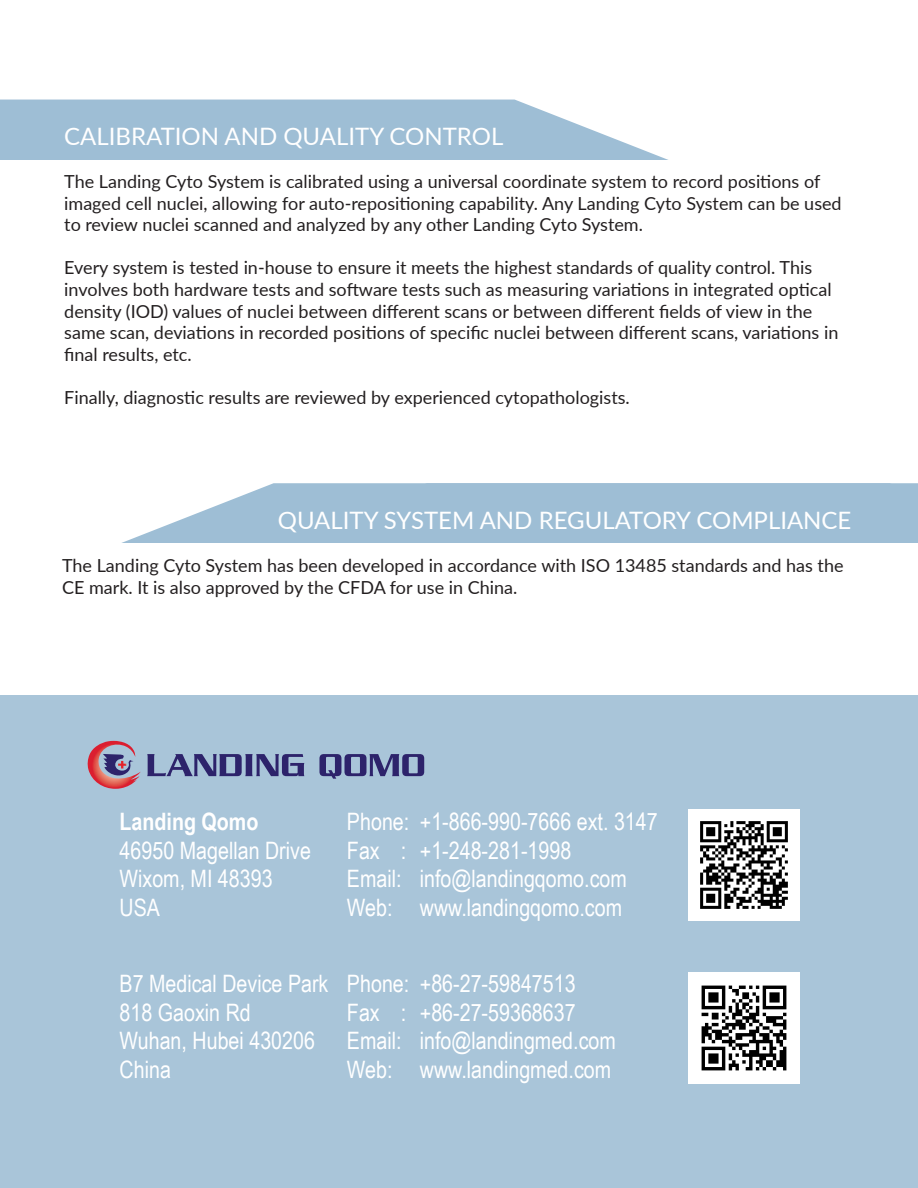
<style>
.page{position:relative;width:918px;height:1188px;background:#fff}
.page>*{position:absolute;margin:0;border:0;box-sizing:border-box;transform-origin:0 0}
.t1{font:24px "Arial Narrow";color:#fff}
.t2{font:24px "Lato";color:#fff}
.t3{font:700 24px "Arial Narrow";color:#fff}
.t4{font:18px/21.6px "Lato";color:#231f20}
</style>
<div class="page">
<svg style="left:0;top:100px;width:668px;height:60px;background:#a8c5d9"></svg>
<svg style="left:121px;top:497px;width:116px;height:46px"></svg>
<div style="left:237px;top:483px;width:681px;height:60px;background:#9ebed5"></div>
<div style="left:0;top:696px;width:918px;height:492px;background:#a9c5d9"></div>
<svg style="left:87px;top:741px;width:54px;height:48px"></svg>
<svg style="left:147px;top:754px;width:157px;height:22px"></svg>
<svg style="left:319px;top:754px;width:105px;height:25px"></svg>
<img style="left:688px;top:809px;width:111px;height:111px">
<img style="left:688px;top:973px;width:111px;height:111px">
<p class="t2" style="left:64px;top:119px;width:441px">CALIBRATION AND QUALITY CONTROL</p>
<p class="t4" style="left:64px;top:170px;width:779px">The Landing Cyto System is calibrated using a universal coordinate system to record positions of imaged cell nuclei, allowing for auto-repositioning capability. Any Landing Cyto System can be used to review nuclei scanned and analyzed by any other Landing Cyto System.</p>
<p class="t4" style="left:64px;top:256px;width:776px">Every system is tested in-house to ensure it meets the highest standards of quality control. This involves both hardware tests and software tests such as measuring variations in integrated optical density (IOD) values of nuclei between different scans or between different fields of view in the same scan, deviations in recorded positions of specific nuclei between different scans, variations in final results, etc.</p>
<p class="t4" style="left:64px;top:386px;width:567px">Finally, diagnostic results are reviewed by experienced cytopathologists.</p>
<p class="t2" style="left:278px;top:503px;width:575px">QUALITY SYSTEM AND REGULATORY COMPLIANCE</p>
<p class="t4" style="left:62px;top:554px;width:783px">The Landing Cyto System has been developed in accordance with ISO 13485 standards and has the<br>CE mark. It is also approved by the CFDA for use in China.</p>
<p class="t3" style="left:120px;top:803px;width:140px">Landing Qomo</p>
<p class="t1" style="left:120px;top:833px;width:193px">46950 Magellan Drive</p>
<p class="t1" style="left:120px;top:861px;width:155px">Wixom, MI 48393</p>
<p class="t1" style="left:120px;top:890px;width:42px">USA</p>
<p class="t1" style="left:347px;top:804px;width:312px">Phone: +1-866-990-7666 ext. 3147</p>
<p class="t1" style="left:347px;top:833px;width:61px">Fax :</p>
<p class="t1" style="left:347px;top:861px;width:56px">Email:</p>
<p class="t1" style="left:347px;top:890px;width:47px">Web:</p>
<p class="t1" style="left:420px;top:833px;width:153px">+1-248-281-1998</p>
<p class="t1" style="left:420px;top:861px;width:209px">info@landingqomo.com</p>
<p class="t1" style="left:420px;top:890px;width:204px">www.landingqomo.com</p>
<p class="t1" style="left:120px;top:966px;width:210px">B7 Medical Device Park</p>
<p class="t1" style="left:120px;top:995px;width:133px">818 Gaoxin Rd</p>
<p class="t1" style="left:120px;top:1023px;width:197px">Wuhan, Hubei 430206</p>
<p class="t1" style="left:120px;top:1052px;width:53px">China</p>
<p class="t1" style="left:347px;top:966px;width:230px">Phone: +86-27-59847513</p>
<p class="t1" style="left:347px;top:995px;width:61px">Fax :</p>
<p class="t1" style="left:347px;top:1023px;width:56px">Email:</p>
<p class="t1" style="left:347px;top:1052px;width:47px">Web:</p>
<p class="t1" style="left:420px;top:995px;width:157px">+86-27-59368637</p>
<p class="t1" style="left:420px;top:1023px;width:198px">info@landingmed.com</p>
<p class="t1" style="left:420px;top:1052px;width:193px">www.landingmed.com</p>
</div>
